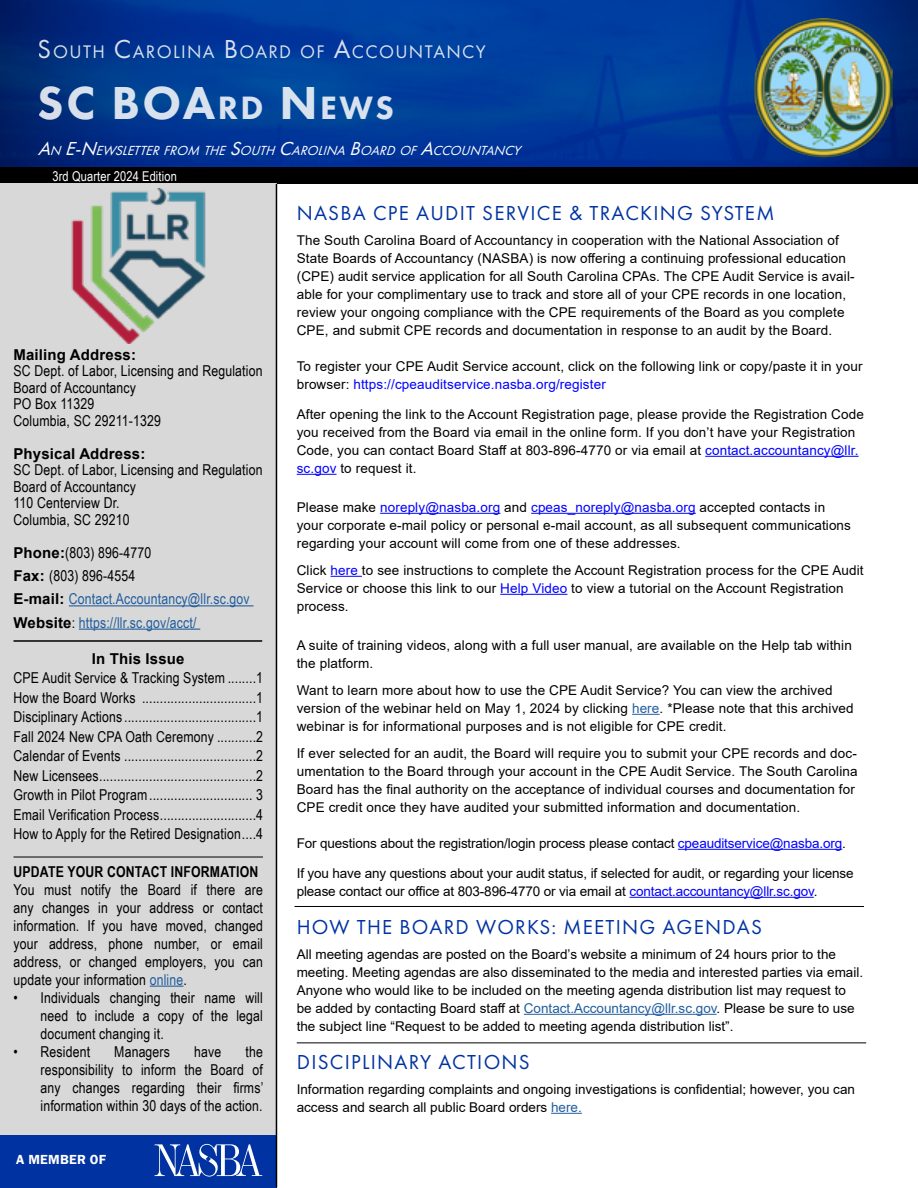
<style>
.page{position:relative;width:918px;height:1188px;background:#fff}
.page>*{position:absolute;margin:0;border:0;box-sizing:border-box;transform-origin:0 0}
.t1{font:800 48px "Futura PT";color:#fff}
.t2{font:21px "Futura PT";letter-spacing:.06em;color:#0033a1}
.t3{font:18.9px "Futura PT";letter-spacing:.07em;color:#fff}
.t4{font:15px/18px "Arial Narrow";letter-spacing:.01em;color:#000;text-align:justify}
.t5{font:15px/23.2px "Arial Narrow";letter-spacing:.01em;color:#215e9e}
.t6{font:700 15px "Arial";letter-spacing:.01em;color:#000}
.t7{font:700 15px "Arial Narrow";letter-spacing:.01em;color:#000}
.t8{font:italic 13.65px "Futura PT";color:#fff}
.t9{font:13.5px/18px "Arial";letter-spacing:.01em;color:#000}
.t10{font:13.5px/18px "Arial";letter-spacing:-.01em;color:#000}
.t11{font:13.5px "Arial Narrow";letter-spacing:.01em;color:#fff}
.t12{font:600 13.5px "Franklin Gothic";letter-spacing:.02em;color:#fff}
.s1{font-size:27px}
.s2{font-size:33.6px}
.s3{font-size:19.5px}
.s4{font-family:"Arial";font-weight:700;color:#000}
.s5{color:#000}
.s6{color:#215e9e}
.s7{color:#00f}
</style>
<div class="page">
<img style="left:0;top:0;width:918px;height:167px">
<div style="left:0;top:167px;width:918px;height:17px;background:#000"></div>
<img style="left:755px;top:18px;width:138px;height:139px">
<hr style="left:705px;top:456px;width:154px;height:1px;background:#00f">
<hr style="left:297px;top:474px;width:40px;height:1px;background:#00f">
<hr style="left:380px;top:513px;width:120px;height:1px;background:#00f">
<hr style="left:531px;top:513px;width:165px;height:1px;background:#00f">
<hr style="left:331px;top:576px;width:31px;height:1px;background:#00f">
<hr style="left:500px;top:594px;width:67px;height:1px;background:#00f">
<svg style="left:632px;top:714px;width:28px;height:1px"></svg>
<hr style="left:678px;top:849px;width:164px;height:1px;background:#00f">
<hr style="left:630px;top:897px;width:184px;height:1px;background:#00f">
<hr style="left:524px;top:1014px;width:193px;height:1px;background:#215e9e">
<hr style="left:551px;top:1113px;width:31px;height:1px;background:#215e9e">
<div style="left:0;top:184px;width:276px;height:1004px;background:#d9d8d8"></div>
<hr style="left:69px;top:605px;width:185px;height:1px;background:#215e9e">
<hr style="left:79px;top:629px;width:121px;height:1px;background:#215e9e">
<hr style="left:150px;top:986px;width:33px;height:1px;background:#215e9e">
<div style="left:1px;top:1135px;width:276px;height:52px;background:#0033a1"></div>
<svg style="left:155px;top:1144px;width:107px;height:33px"></svg>
<img style="left:71px;top:189px;width:135px;height:155px">
<hr style="left:276px;top:184px;width:1px;height:1003px;background:#000">
<hr style="left:14px;top:640px;width:248px;height:2px;background:#000">
<hr style="left:14px;top:857px;width:249px;height:1px;background:#000">
<hr style="left:295px;top:906px;width:569px;height:1px;background:#000">
<hr style="left:297px;top:1042px;width:569px;height:1px;background:#000">
<h3 class="t3" style="left:38px;top:41px;width:450px"><span class="s1">S</span>OUTH <span class="s1">C</span>AROLINA <span class="s1">B</span>OARD OF <span class="s1">A</span>CCOUNTANCY</h3>
<h1 class="t1" style="left:38px;top:73px;width:355px">SC BOA<span class="s2">RD</span> N<span class="s2">EWS</span></h1>
<p class="t8" style="left:38px;top:142px;width:484px"><span class="s3">A</span>N <span class="s3">E-N</span>EWSLETTER FROM THE <span class="s3">S</span>OUTH <span class="s3">C</span>AROLINA <span class="s3">B</span>OARD OF <span class="s3">A</span>CCOUNTANCY</p>
<p class="t11" style="left:52px;top:166px;width:126px">3rd Quarter 2024 Edition</p>
<p class="t6" style="left:14px;top:344px;width:124px">Mailing Address:</p>
<p class="t4" style="left:14px;top:362px;width:251px;line-height:16.5px;text-align:left">SC Dept. of Labor, Licensing and Regulation<br>Board of Accountancy<br>PO Box 11329<br>Columbia, SC 29211-1329</p>
<p class="t6" style="left:14px;top:443px;width:133px">Physical Address:</p>
<p class="t4" style="left:14px;top:461px;width:251px;line-height:16.5px;text-align:left">SC Dept. of Labor, Licensing and Regulation<br>Board of Accountancy<br>110 Centerview Dr.<br>Columbia, SC 29210</p>
<p class="t5" style="left:14px;top:540px;width:238px"><span class="s4">Phone:</span><span class="s5">(803) 896-4770<br></span><span class="s4">Fax:</span> <span class="s5">(803) 896-4554<br></span><span class="s4">E-mail:</span> Contact.Accountancy@llr.sc.gov<br><span class="s4">Website</span><span class="s5">:</span> https://llr.sc.gov/acct/</p>
<p class="t6" style="left:92px;top:648px;width:94px">In This Issue</p>
<p class="t4" style="left:14px;top:668px;width:213px">CPE Audit Service &amp; Tracking System</p>
<p class="t4" style="left:14px;top:667px;width:251px;line-height:19.5px;text-indent:243px">1<br>How the Board Works ................................1<br>Disciplinary Actions .....................................1<br>Fall 2024 New CPA Oath Ceremony</p>
<p class="t4" style="left:14px;top:726px;width:251px;line-height:19.5px;text-indent:243px">2<br>Calendar of Events .....................................2<br>New Licensees............................................2<br>Growth in Pilot Program............................. 3<br>Email Verification Process...........................4<br>How to Apply for the Retired Designation 4</p>
<p class="t7" style="left:14px;top:860px;width:246px">UPDATE YOUR CONTACT INFORMATION</p>
<p class="t4" style="left:14px;top:880px;width:251px">You must notify the Board if there are any changes in your address or contact information. If you have moved, changed your address, phone number, or email address, or changed employers, you can update your information <span class="s6">online</span>.</p>
<p class="t4" style="left:40px;top:988px;width:224px;text-indent:-27px">• Individuals changing their name will need to include a copy of the legal document changing it.</p>
<p class="t4" style="left:14px;top:1042px;width:78px">• Resident</p>
<p class="t4" style="left:114px;top:1042px;width:57px">Managers</p>
<p class="t4" style="left:194px;top:1042px;width:29px">have</p>
<p class="t4" style="left:40px;top:1042px;width:224px;text-indent:205px">the responsibility to inform the Board of any changes regarding their firms’ information within 30 days of the action.</p>
<p class="t12" style="left:16px;top:1151px;width:92px">A MEMBER OF</p>
<h2 class="t2" style="left:297px;top:201px;width:479px">NASBA CPE AUDIT SERVICE &amp; TRACKING SYSTEM</h2>
<p class="t9" style="left:297px;top:231px;width:559px">The South Carolina Board of Accountancy in cooperation with the National Association of State Boards of Accountancy (NASBA) is now offering a continuing professional education (CPE) audit service application for all South Carolina CPAs. The CPE Audit Service is avail&shy;able for your complimentary use to track and store all of your CPE records in one location, review your ongoing compliance with the CPE requirements of the Board as you complete CPE, and submit CPE records and documentation in response to an audit by the Board.</p>
<p class="t9" style="left:297px;top:357px;width:567px">To register your CPE Audit Service account, click on the following link or copy/paste it in your browser: <span class="s7">https://cpeauditservice.nasba.org/register</span></p>
<p class="t9" style="left:297px;top:405px;width:569px">After opening the link to the Account Registration page, please provide the Registration Code you received from the Board via email in the online form. If you don’t have your Registration Code, you can contact Board Staff at 803-896-4770 or via email at <span class="s7">contact.accountancy@llr. sc.gov</span> to request it.</p>
<p class="t9" style="left:297px;top:498px;width:556px">Please make <span class="s7">noreply@nasba.org</span> and <span class="s7">cpeas_noreply@nasba.org</span> accepted contacts in your corporate e-mail policy or personal e-mail account, as all subsequent communications regarding your account will come from one of these addresses.</p>
<p class="t9" style="left:297px;top:561px;width:568px">Click <span class="s7">here</span> to see instructions to complete the Account Registration process for the CPE Audit<br>Service or choose this link to our <span class="s7">Help Video</span> to view a tutorial on the Account Registration process.</p>
<p class="t9" style="left:297px;top:636px;width:557px">A suite of training videos, along with a full user manual, are available on the Help tab within the platform.</p>
<p class="t9" style="left:297px;top:681px;width:559px">Want to learn more about how to use the CPE Audit Service? You can view the archived version of the webinar held on May 1, 2024 by clicking <span class="s6">here</span>. *Please note that this archived webinar is for informational purposes and is not eligible for CPE credit.</p>
<p class="t9" style="left:297px;top:744px;width:562px">If ever selected for an audit, the Board will require you to submit your CPE records and doc&shy;umentation to the Board through your account in the CPE Audit Service. The South Carolina Board has the final authority on the acceptance of individual courses and documentation for CPE credit once they have audited your submitted information and documentation.</p>
<p class="t10" style="left:297px;top:834px;width:551px">For questions about the registration/login process please contact <span class="s7">cpeauditservice@nasba.org</span>.</p>
<p class="t10" style="left:297px;top:864px;width:559px">If you have any questions about your audit status, if selected for audit, or regarding your license please contact our office at 803-896-4770 or via email at <span class="s7">contact.accountancy@llr.sc.gov</span>.</p>
<h2 class="t2" style="left:297px;top:915px;width:467px">HOW THE BOARD WORKS: MEETING AGENDAS</h2>
<p class="t9" style="left:297px;top:945px;width:568px">All meeting agendas are posted on the Board’s website a minimum of 24 hours prior to the meeting. Meeting agendas are also disseminated to the media and interested parties via email.<br>Anyone who would like to be included on the meeting agenda distribution list may request to be added by contacting Board staff at <span class="s6">Contact.Accountancy@llr.sc.gov</span>. Please be sure to use the subject line “Request to be added to meeting agenda distribution list”.</p>
<h2 class="t2" style="left:297px;top:1050px;width:235px">DISCIPLINARY ACTIONS</h2>
<p class="t9" style="left:297px;top:1080px;width:560px">Information regarding complaints and ongoing investigations is confidential; however, you can access and search all public Board orders <span class="s6">here.</span></p>
</div>
